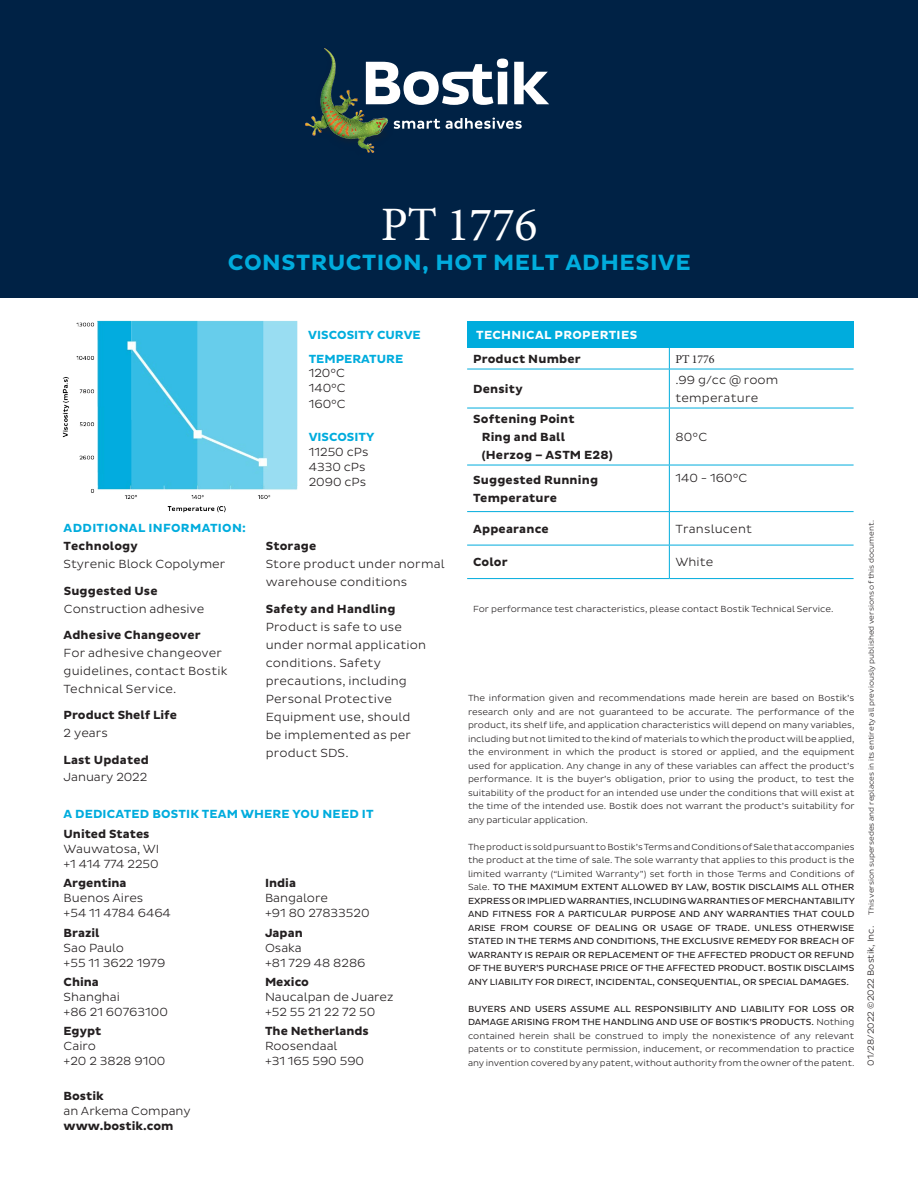
<style>
.page{position:relative;width:918px;height:1188px;background:#fff}
.page>*{position:absolute;margin:0;border:0;box-sizing:border-box;transform-origin:0 0}
.t1{font:48px "Minion Pro";letter-spacing:-.01em;color:#fff}
.t2{font:700 22.5px "Bostik";letter-spacing:.02em;color:#00acdd}
.Copy-1_8_12_light_bl{font:300 12px/15px "Bostik";color:#231f20}
.Copy-1_8_12_light_bl-2{font:700 12px/18px "Bostik";letter-spacing:.015em;color:#231f20}
.Copy-1_8_12_light_bl-3{font:700 12px/18.1px "Bostik";letter-spacing:.015em;color:#00acdd}
.Copy-1_8_12_light_bl-4{font:300 12px/18.1px "Bostik";letter-spacing:.02em;color:#231f20}
.Copy-1_8_12_light_bl-5{font:700 12px "Bostik";letter-spacing:.03em;color:#fff}
.t3{font:700 12px "Bostik";color:#00addd}
.Copy-1_8_12_light_bl-6{font:12px "Minion Pro";letter-spacing:-.01em;color:#231f20}
.Copy-1_8_12_light_bl-7{font:300 9px/13.5px "Bostik";color:#231f20;text-align:justify}
.t4{font:9px/13.5px "Bostik";color:#231f20;text-align:justify}
.t5{font:300 7.5px "Bostik";color:#231f20}
.s1{color:#231f20}
.s2{font-weight:300;color:#231f20}
.s3{font-weight:700}
.s4{font-weight:300}
.s5{font-weight:400}
.s6{font-size:9px}
</style>
<div class="page">
<img style="left:62px;top:320px;width:236px;height:193px">
<div style="left:0;top:0;width:918px;height:297px;background:#002245"></div>
<div style="left:467px;top:321px;width:387px;height:27px;background:#00acdd"></div>
<svg style="left:669px;top:348px;width:1px;height:21px"></svg>
<hr style="left:467px;top:369px;width:202px;height:1px;background:#00acdd">
<hr style="left:669px;top:369px;width:1px;height:39px;background:#00acdd">
<hr style="left:669px;top:369px;width:185px;height:1px;background:#00acdd">
<hr style="left:467px;top:408px;width:202px;height:1px;background:#00acdd">
<hr style="left:669px;top:408px;width:1px;height:57px;background:#00acdd">
<hr style="left:669px;top:408px;width:185px;height:1px;background:#00acdd">
<hr style="left:467px;top:465px;width:202px;height:1px;background:#00acdd">
<hr style="left:669px;top:465px;width:1px;height:46px;background:#00acdd">
<hr style="left:669px;top:465px;width:185px;height:1px;background:#00acdd">
<hr style="left:467px;top:511px;width:202px;height:1px;background:#00acdd">
<hr style="left:669px;top:512px;width:1px;height:33px;background:#00acdd">
<hr style="left:669px;top:511px;width:185px;height:1px;background:#00acdd">
<hr style="left:467px;top:545px;width:202px;height:1px;background:#00acdd">
<hr style="left:669px;top:545px;width:1px;height:33px;background:#00acdd">
<hr style="left:669px;top:545px;width:185px;height:1px;background:#00acdd">
<hr style="left:467px;top:578px;width:202px;height:1px;background:#00acdd">
<hr style="left:669px;top:578px;width:185px;height:1px;background:#00acdd">
<img style="left:306px;top:49px;width:82px;height:103px">
<svg style="left:394px;top:119px;width:46px;height:10px"></svg>
<svg style="left:446px;top:118px;width:76px;height:11px"></svg>
<svg style="left:366px;top:59px;width:183px;height:46px"></svg>
<p class="t1" style="left:381px;top:192px;width:158px">PT 1776</p>
<p class="t2" style="left:228px;top:250px;width:465px">CONSTRUCTION, HOT MELT ADHESIVE</p>
<h3 class="t3" style="left:308px;top:329px;width:114px">VISCOSITY CURVE</h3>
<p class="Copy-1_8_12_light_bl-3" style="left:64px;top:519px;width:184px">ADDITIONAL INFORMATION:<br><span class="s1">Technology<br></span><span class="s2">Styrenic Block Copolymer</span></p>
<p class="Copy-1_8_12_light_bl" style="left:64px;top:582px;width:142px;line-height:18px"><span class="s3">Suggested Use<br></span>Construction adhesive</p>
<p class="Copy-1_8_12_light_bl" style="left:64px;top:626px;width:166px;line-height:18px"><span class="s3">Adhesive Changeover<br></span>For adhesive changeover guidelines, contact Bostik<br>Technical Service.</p>
<p class="Copy-1_8_12_light_bl-2" style="left:64px;top:707px;width:115px">Product Shelf Life<br><span class="s4">2 years</span></p>
<p class="Copy-1_8_12_light_bl-2" style="left:64px;top:751px;width:87px">Last Updated<br><span class="s4">January 2022</span></p>
<p class="Copy-1_8_12_light_bl-3" style="left:309px;top:350px;width:96px">TEMPERATURE</p>
<p class="Copy-1_8_12_light_bl" style="left:309px;top:366px;width:39px;text-align:justify">120°C 140°C 160°C</p>
<p class="Copy-1_8_12_light_bl-3" style="left:309px;top:428px;width:67px">VISCOSITY</p>
<p class="Copy-1_8_12_light_bl" style="left:309px;top:444px;width:61px">11250 cPs</p>
<p class="Copy-1_8_12_light_bl" style="left:309px;top:459px;width:58px">4330 cPs</p>
<p class="Copy-1_8_12_light_bl" style="left:309px;top:474px;width:59px">2090 cPs</p>
<p class="Copy-1_8_12_light_bl" style="left:266px;top:537px;width:180px;line-height:18px"><span class="s3">Storage<br></span>Store product under normal warehouse conditions</p>
<p class="Copy-1_8_12_light_bl" style="left:266px;top:600px;width:162px;line-height:18px"><span class="s3">Safety and Handling<br></span>Product is safe to use under normal application conditions. Safety precautions, including<br>Personal Protective<br>Equipment use, should be implemented as per product SDS.</p>
<p class="Copy-1_8_12_light_bl-3" style="left:64px;top:805px;width:312px">A DEDICATED BOSTIK TEAM WHERE YOU NEED IT</p>
<p class="Copy-1_8_12_light_bl" style="left:64px;top:827px;width:97px"><span class="s3">United States<br></span>Wauwatosa, WI +1 414 774 2250</p>
<p class="Copy-1_8_12_light_bl" style="left:64px;top:876px;width:109px"><span class="s3">Argentina<br></span>Buenos Aires<br>+54 11 4784 6464</p>
<p class="Copy-1_8_12_light_bl" style="left:64px;top:925px;width:103px"><span class="s3">Brazil<br></span>Sao Paulo<br>+55 11 3622 1979</p>
<p class="Copy-1_8_12_light_bl" style="left:64px;top:974px;width:106px"><span class="s3">China<br></span>Shanghai<br>+86 21 60763100</p>
<p class="Copy-1_8_12_light_bl" style="left:64px;top:1024px;width:103px"><span class="s3">Egypt<br></span>Cairo<br>+20 2 3828 9100</p>
<p class="Copy-1_8_12_light_bl-2" style="left:64px;top:1088px;width:42px">Bostik</p>
<p class="Copy-1_8_12_light_bl" style="left:64px;top:1104px;width:129px">an Arkema Company</p>
<p class="Copy-1_8_12_light_bl-2" style="left:64px;top:1118px;width:111px">www.bostik.com</p>
<p class="Copy-1_8_12_light_bl" style="left:265px;top:876px;width:106px"><span class="s3">India<br></span>Bangalore<br>+91 80 27833520</p>
<p class="Copy-1_8_12_light_bl" style="left:265px;top:925px;width:102px"><span class="s3">Japan<br></span>Osaka<br>+81 729 48 8286</p>
<p class="Copy-1_8_12_light_bl" style="left:265px;top:974px;width:130px"><span class="s3">Mexico<br></span>Naucalpan de Juarez +52 55 21 22 72 50</p>
<p class="Copy-1_8_12_light_bl" style="left:265px;top:1024px;width:105px"><span class="s3">The Netherlands<br></span>Roosendaal<br>+31 165 590 590</p>
<p class="Copy-1_8_12_light_bl-5" style="left:476px;top:328px;width:162px">TECHNICAL PROPERTIES</p>
<p class="Copy-1_8_12_light_bl-2" style="left:473px;top:350px;width:109px">Product Number</p>
<p class="Copy-1_8_12_light_bl-6" style="left:675px;top:351px;width:41px">PT 1776</p>
<p class="Copy-1_8_12_light_bl-2" style="left:473px;top:380px;width:51px">Density</p>
<p class="Copy-1_8_12_light_bl-4" style="left:675px;top:371px;width:104px">.99 g/cc @ room temperature</p>
<p class="Copy-1_8_12_light_bl-2" style="left:473px;top:410px;width:103px;text-align:center">Softening Point<br>Ring and Ball</p>
<p class="Copy-1_8_12_light_bl-2" style="left:482px;top:446px;width:133px">(Herzog – ASTM E28)</p>
<p class="Copy-1_8_12_light_bl" style="left:675px;top:430px;width:34px">80°C</p>
<p class="Copy-1_8_12_light_bl-2" style="left:473px;top:471px;width:126px">Suggested Running<br>Temperature</p>
<p class="Copy-1_8_12_light_bl" style="left:675px;top:471px;width:73px">140 - 160°C</p>
<p class="Copy-1_8_12_light_bl-2" style="left:473px;top:520px;width:77px">Appearance</p>
<p class="Copy-1_8_12_light_bl-4" style="left:675px;top:520px;width:78px">Translucent</p>
<p class="Copy-1_8_12_light_bl-2" style="left:473px;top:554px;width:36px">Color</p>
<p class="Copy-1_8_12_light_bl" style="left:675px;top:555px;width:39px">White</p>
<p class="Copy-1_8_12_light_bl-7" style="left:473px;top:602px;width:362px">For performance test characteristics, please contact Bostik Technical Service.</p>
<p class="Copy-1_8_12_light_bl-7" style="left:468px;top:692px;width:388px">The information given and recommendations made herein are based on Bostik’s research only and are not guaranteed to be accurate. The performance of the product, its shelf life, and application characteristics will depend on many variables, including but not limited to the kind of materials to which the product will be applied, the environment in which the product is stored or applied, and the equipment used for application. Any change in any of these variables can affect the product’s performance. It is the buyer’s obligation, prior to using the product, to test the suitability of the product for an intended use under the conditions that will exist at the time of the intended use. Bostik does not warrant the product’s suitability for any particular application.</p>
<p class="t4" style="left:468px;top:840px;width:388px"><span class="s4">The product is sold pursuant to Bostik’s Terms and Conditions of Sale that accompanies the product at the time of sale. The sole warranty that applies to this product is the limited warranty (“Limited Warranty”) set forth in those Terms and Conditions of Sale.</span> TO THE MAXIMUM EXTENT ALLOWED BY LAW, BOSTIK DISCLAIMS ALL OTHER EXPRESS OR IMPLIED WARRANTIES, INCLUDING WARRANTIES OF MERCHANTABILITY AND FITNESS FOR A PARTICULAR PURPOSE AND ANY WARRANTIES THAT COULD ARISE FROM COURSE OF DEALING OR USAGE OF TRADE. UNLESS OTHERWISE STATED IN THE TERMS AND CONDITIONS, THE EXCLUSIVE REMEDY FOR BREACH OF WARRANTY IS REPAIR OR REPLACEMENT OF THE AFFECTED PRODUCT OR REFUND OF THE BUYER’S PURCHASE PRICE OF THE AFFECTED PRODUCT. BOSTIK DISCLAIMS ANY LIABILITY FOR DIRECT, INCIDENTAL, CONSEQUENTIAL, OR SPECIAL DAMAGES.</p>
<p class="Copy-1_8_12_light_bl-7" style="left:468px;top:1002px;width:388px"><span class="s5">BUYERS AND USERS ASSUME ALL RESPONSIBILITY AND LIABILITY FOR LOSS OR DAMAGE ARISING FROM THE HANDLING AND USE OF BOSTIK’S PRODUCTS.</span> Nothing contained herein shall be construed to imply the nonexistence of any relevant patents or to constitute permission, inducement, or recommendation to practice any invention covered by any patent, without authority from the owner of the patent.</p>
<p class="t5" style="left:867px;top:1066px;width:547px;rotate:-90deg"><span class="s6">01/28/2022 ©2022 Bostik, Inc.</span> This version supersedes and replaces in its entirety all previously published versions of this document.</p>
</div>
